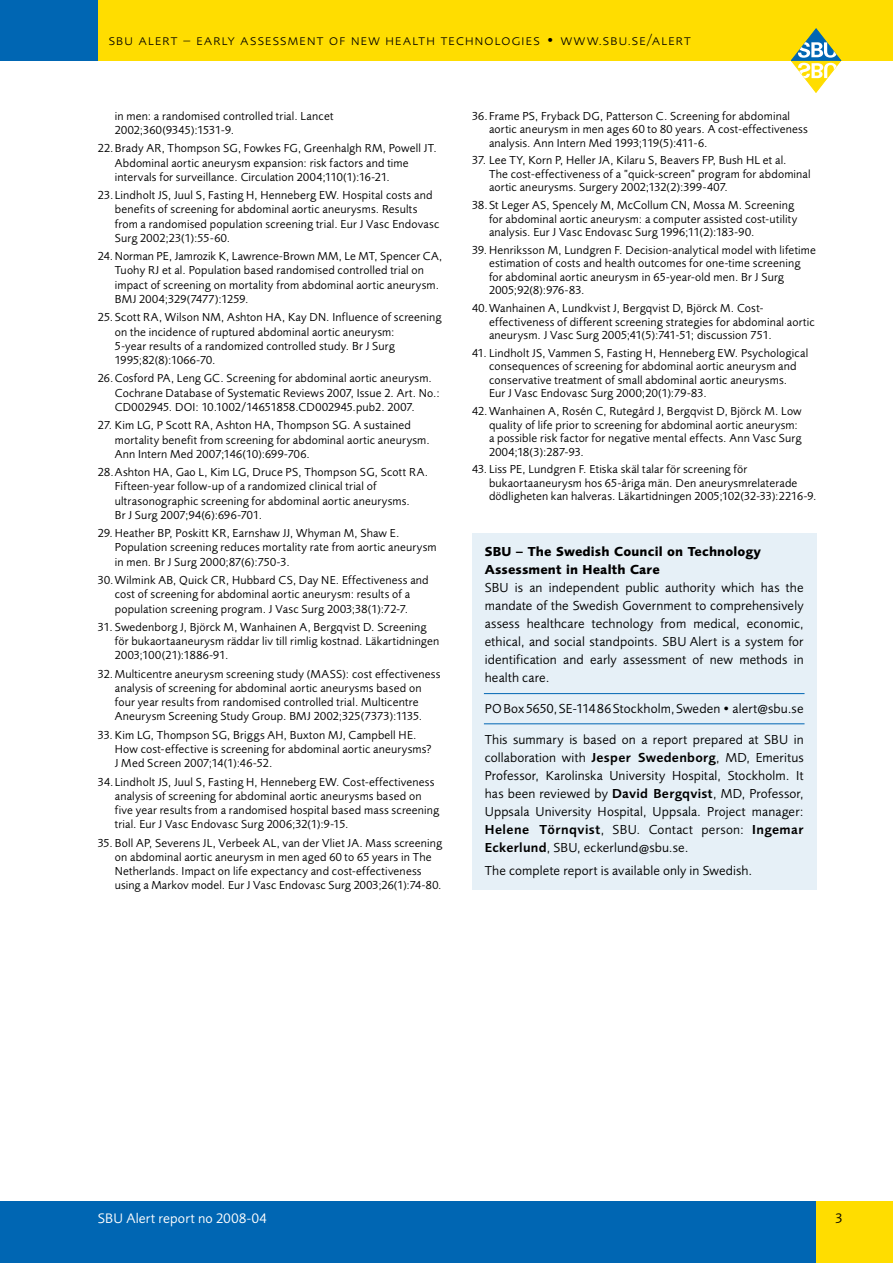
<style>
.page{position:relative;width:893px;height:1263px;background:#fff}
.page>*{position:absolute;margin:0;border:0;box-sizing:border-box;transform-origin:0 0}
.t1{font:300 15px "Foundry Sans Expert";letter-spacing:.06em;color:#000}
.t2{font:14.25px "Foundry Sans";letter-spacing:.01em;color:#fff}
.t3{font:14.25px "Foundry Sans";color:#000}
.Redaktionsrutatext{font:13.5px/18.1px "Foundry Sans";letter-spacing:.01em;color:#000;text-align:justify}
.Redaktionsruta_rubri{font:700 13.5px/18.1px "Foundry Sans";letter-spacing:.01em;color:#000}
.Redaktionsruta_adres{font:13.5px "Foundry Sans";letter-spacing:.01em;color:#000}
.Referenser{font:12px/14.2px "Foundry Sans";letter-spacing:.015em;color:#000}
.s1{font-weight:600}
</style>
<div class="page">
<div style="left:0;top:0;width:893px;height:61px;background:#fd0"></div>
<div style="left:0;top:0;width:98px;height:61px;background:#0066b3"></div>
<svg style="left:791px;top:28px;width:50px;height:65px"></svg>
<div style="left:0;top:1202px;width:893px;height:61px;background:#0066b3"></div>
<div style="left:816px;top:1202px;width:77px;height:61px;background:#fd0"></div>
<div style="left:472px;top:533px;width:344px;height:356px;background:#e6f0f7"></div>
<hr style="left:484px;top:693px;width:320px;height:1px;background:#0066b3">
<hr style="left:484px;top:723px;width:320px;height:1px;background:#0066b3">
<p class="t1" style="left:108px;top:32px;width:584px">sbu alert – early assessment of new health technologies • www.sbu.se/alert</p>
<p class="Referenser" style="left:115px;top:108px;width:220px">in men: a randomised controlled trial. Lancet<br>2002;360(9345):1531-9.</p>
<p class="Referenser" style="left:115px;top:141px;width:324px;text-indent:-17px">22.Brady AR, Thompson SG, Fowkes FG, Greenhalgh RM, Powell JT.<br>Abdominal aortic aneurysm expansion: risk factors and time intervals for surveillance. Circulation 2004;110(1):16-21.</p>
<p class="Referenser" style="left:115px;top:188px;width:326px;text-indent:-17px">23.Lindholt JS, Juul S, Fasting H, Henneberg EW. Hospital costs and benefits of screening for abdominal aortic aneurysms. Results from a randomised population screening trial. Eur J Vasc Endovasc Surg 2002;23(1):55-60.</p>
<p class="Referenser" style="left:115px;top:249px;width:329px;text-indent:-17px">24.Norman PE, Jamrozik K, Lawrence-Brown MM, Le MT, Spencer CA, Tuohy RJ et al. Population based randomised controlled trial on impact of screening on mortality from abdominal aortic aneurysm.<br>BMJ 2004;329(7477):1259.</p>
<p class="Referenser" style="left:115px;top:310px;width:328px;text-indent:-17px">25.Scott RA, Wilson NM, Ashton HA, Kay DN. Influence of screening on the incidence of ruptured abdominal aortic aneurysm:<br>5-year results of a randomized controlled study. Br J Surg 1995;82(8):1066-70.</p>
<p class="Referenser" style="left:115px;top:371px;width:326px;text-indent:-17px">26.Cosford PA, Leng GC. Screening for abdominal aortic aneurysm.<br>Cochrane Database of Systematic Reviews 2007, Issue 2. Art. No.:<br>CD002945. DOI: 10.1002/14651858.CD002945.pub2. 2007.</p>
<p class="Referenser" style="left:115px;top:418px;width:316px;text-indent:-17px">27. Kim LG, P Scott RA, Ashton HA, Thompson SG. A sustained mortality benefit from screening for abdominal aortic aneurysm.<br>Ann Intern Med 2007;146(10):699-706.</p>
<p class="Referenser" style="left:115px;top:465px;width:315px;text-indent:-17px">28.Ashton HA, Gao L, Kim LG, Druce PS, Thompson SG, Scott RA.<br>Fifteen-year follow-up of a randomized clinical trial of ultrasonographic screening for abdominal aortic aneurysms.<br>Br J Surg 2007;94(6):696-701.</p>
<p class="Referenser" style="left:115px;top:526px;width:323px;text-indent:-17px">29.Heather BP, Poskitt KR, Earnshaw JJ, Whyman M, Shaw E.<br>Population screening reduces mortality rate from aortic aneurysm in men. Br J Surg 2000;87(6):750-3.</p>
<p class="Referenser" style="left:98px;top:573px;width:332px;text-align:center">30.Wilmink AB, Quick CR, Hubbard CS, Day NE. Effectiveness and cost of screening for abdominal aortic aneurysm: results of a population screening program. J Vasc Surg 2003;38(1):72-7.</p>
<p class="Referenser" style="left:115px;top:620px;width:326px;text-indent:-17px">31. Swedenborg J, Björck M, Wanhainen A, Bergqvist D. Screening för bukaortaaneurysm räddar liv till rimlig kostnad. Läkartidningen<br>2003;100(21):1886-91.</p>
<p class="Referenser" style="left:98px;top:667px;width:344px;text-align:center">32.Multicentre aneurysm screening study (MASS): cost effectiveness analysis of screening for abdominal aortic aneurysms based on<br>four year results from randomised controlled trial. Multicentre Aneurysm Screening Study Group. BMJ 2002;325(7373):1135.</p>
<p class="Referenser" style="left:115px;top:728px;width:318px;text-indent:-17px">33.Kim LG, Thompson SG, Briggs AH, Buxton MJ, Campbell HE.<br>How cost-effective is screening for abdominal aortic aneurysms?<br>J Med Screen 2007;14(1):46-52.</p>
<p class="Referenser" style="left:115px;top:775px;width:326px;text-indent:-17px">34.Lindholt JS, Juul S, Fasting H, Henneberg EW. Cost-effectiveness analysis of screening for abdominal aortic aneurysms based on five year results from a randomised hospital based mass screening trial. Eur J Vasc Endovasc Surg 2006;32(1):9-15.</p>
<p class="Referenser" style="left:115px;top:836px;width:329px;text-indent:-17px">35. Boll AP, Severens JL, Verbeek AL, van der Vliet JA. Mass screening on abdominal aortic aneurysm in men aged 60 to 65 years in The Netherlands. Impact on life expectancy and cost-effectiveness using a Markov model. Eur J Vasc Endovasc Surg 2003;26(1):74-80.</p>
<p class="Referenser" style="left:489px;top:109px;width:320px;line-height:13.5px;text-indent:-17px">36.Frame PS, Fryback DG, Patterson C. Screening for abdominal aortic aneurysm in men ages 60 to 80 years. A cost-effectiveness analysis. Ann Intern Med 1993;119(5):411-6.</p>
<p class="Referenser" style="left:489px;top:154px;width:323px;line-height:13.5px;text-indent:-17px">37. Lee TY, Korn P, Heller JA, Kilaru S, Beavers FP, Bush HL et al.<br>The cost-effectiveness of a ”quick-screen” program for abdominal aortic aneurysms. Surgery 2002;132(2):399-407.</p>
<p class="Referenser" style="left:489px;top:198px;width:310px;line-height:13.5px;text-indent:-17px">38.St Leger AS, Spencely M, McCollum CN, Mossa M. Screening for abdominal aortic aneurysm: a computer assisted cost-utility analysis. Eur J Vasc Endovasc Surg 1996;11(2):183-90.</p>
<p class="Referenser" style="left:489px;top:243px;width:329px;line-height:13.5px;text-indent:-17px">39.Henriksson M, Lundgren F. Decision-analytical model with lifetime estimation of costs and health outcomes for one-time screening for abdominal aortic aneurysm in 65-year-old men. Br J Surg 2005;92(8):976-83.</p>
<p class="Referenser" style="left:489px;top:301px;width:327px;line-height:13.5px;text-indent:-17px">40.Wanhainen A, Lundkvist J, Bergqvist D, Björck M. Cost&shy;effectiveness of different screening strategies for abdominal aortic aneurysm. J Vasc Surg 2005;41(5):741-51; discussion 751.</p>
<p class="Referenser" style="left:489px;top:346px;width:321px;line-height:13.5px;text-indent:-17px">41. Lindholt JS, Vammen S, Fasting H, Henneberg EW. Psychological consequences of screening for abdominal aortic aneurysm and conservative treatment of small abdominal aortic aneurysms.<br>Eur J Vasc Endovasc Surg 2000;20(1):79-83.</p>
<p class="Referenser" style="left:489px;top:404px;width:314px;line-height:13.5px;text-indent:-17px">42.Wanhainen A, Rosén C, Rutegård J, Bergqvist D, Björck M. Low quality of life prior to screening for abdominal aortic aneurysm: a possible risk factor for negative mental effects. Ann Vasc Surg 2004;18(3):287-93.</p>
<p class="Referenser" style="left:489px;top:463px;width:329px;line-height:13.5px;text-indent:-17px">43. Liss PE, Lundgren F. Etiska skäl talar för screening för bukaortaaneurysm hos 65-åriga män. Den aneurysmrelaterade dödligheten kan halveras. Läkartidningen 2005;102(32-33):2216-9.</p>
<p class="Redaktionsruta_rubri" style="left:485px;top:542px;width:278px">SBU – The Swedish Council on Technology<br>Assessment in Health Care</p>
<p class="Redaktionsrutatext" style="left:485px;top:578px;width:320px">SBU is an independent public authority which has the mandate of the Swedish Government to comprehensively assess healthcare technology from medical, economic, ethical, and social standpoints. SBU Alert is a system for identification and early assessment of new methods in health care.</p>
<p class="Redaktionsruta_adres" style="left:485px;top:701px;width:320px">POBox5650,SE-11486Stockholm,Sweden•alert@sbu.se</p>
<p class="Redaktionsrutatext" style="left:485px;top:730px;width:320px">This summary is based on a report prepared at SBU in collaboration with <span class="s1">Jesper Swedenborg</span>, MD, Emeritus Professor, Karolinska University Hospital, Stockholm. It has been reviewed by <span class="s1">David Bergqvist</span>, MD, Professor, Uppsala University Hospital, Uppsala. Project manager:<br><span class="s1">Helene Törnqvist</span>, SBU. Contact person: <span class="s1">Ingemar Eckerlund</span>, SBU, eckerlund@sbu.se.</p>
<p class="Redaktionsrutatext" style="left:485px;top:861px;width:269px">The complete report is available only in Swedish.</p>
<p class="t2" style="left:98px;top:1210px;width:170px">SBU Alert report no 2008-04</p>
<p class="t3" style="left:836px;top:1210px;width:9px">3</p>
</div>
